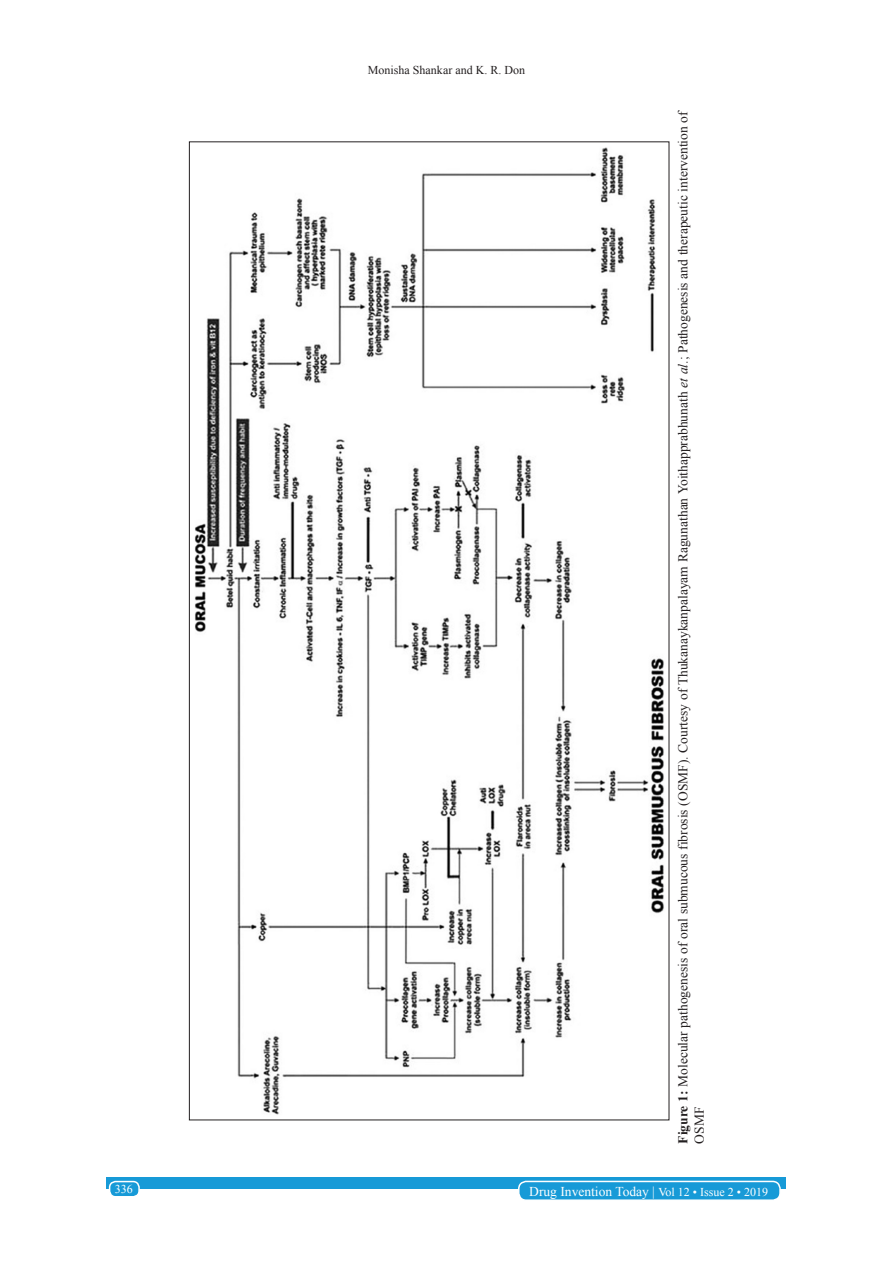
<style>
.page{position:relative;width:893px;height:1263px;background:#fff}
.page>*{position:absolute;margin:0;border:0;box-sizing:border-box;transform-origin:0 0}
.FGC{font:13.5px/16.2px "Times New Roman";color:#231f20}
.t1{font:13.5px "Times New Roman";color:#fff}
.t2{font:12px "Times New Roman";color:#231f20}
.t3{font:12px "Times New Roman";color:#fff}
.s1{font-weight:700}
.s2{font-style:italic}
.s3{font-size:12px}
</style>
<div class="page">
<div style="left:106px;top:1177px;width:680px;height:12px;background:#179ad7"></div>
<div style="left:518px;top:1181px;width:261px;height:19px;background:#179ad7;border-radius:7px"></div>
<div style="left:518px;top:1180px;width:262px;height:21px;border:2px solid #fff;border-radius:7px"></div>
<div style="left:110px;top:1181px;width:29px;height:15px;background:#179ad7;border-radius:6px"></div>
<div style="left:109px;top:1180px;width:31px;height:17px;border:2px solid #fff;border-radius:6px"></div>
<img style="left:195px;top:147px;width:469px;height:968px">
<p class="t2" style="left:368px;top:62px;width:158px">Monisha Shankar and K. R. Don</p>
<p class="FGC" style="left:674px;top:1143px;width:1035px;rotate:-90deg"><span class="s1">Figure 1:</span> Molecular pathogenesis of oral submucous fibrosis (OSMF). Courtesy of Thukanaykanpalayam Ragunathan Yoithapprabhunath <span class="s2">et al</span>.; Pathogenesis and therapeutic intervention of<br>OSMF</p>
<p class="t3" style="left:115px;top:1180px;width:19px">336</p>
<p class="t1" style="left:529px;top:1181px;width:240px">Drug Invention Today | <span class="s3">Vol 12 • Issue 2 • 2019</span></p>
</div>
